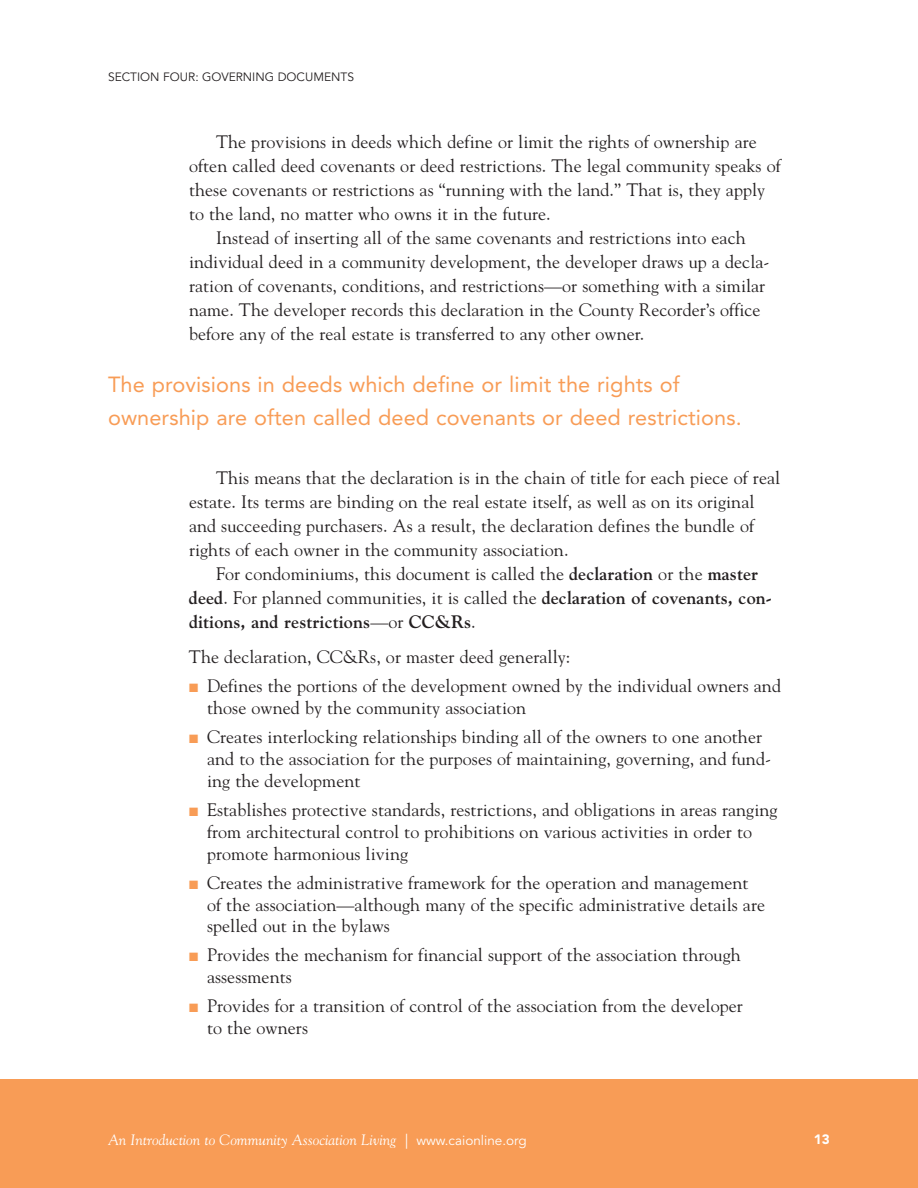
<style>
.page{position:relative;width:918px;height:1188px;background:#fff}
.page>*{position:absolute;margin:0;border:0;box-sizing:border-box;transform-origin:0 0}
.t1{font:21.75px/33px "Avenir";letter-spacing:.005em;color:#f89c56}
.t2{font:18px/21.8px "Goudy";letter-spacing:.005em;color:#231f20}
.t3{font:italic 15px "Goudy";color:#fff}
.t4{font:900 13.5px "Avenir";color:#fff}
.t5{font:12px "Avenir";color:#231f20}
.s1{font-weight:700}
.s2{color:#f89c56}
.s3{font-family:"Adobe Garamond"}
.s4{font-family:"Avenir";font-style:normal;font-size:13.5px}
</style>
<div class="page">
<div style="left:0;top:1080px;width:918px;height:108px;background:#f89c56"></div>
<p class="t5" style="left:108px;top:72px;width:248px">SECTION FOUR: GOVERNING DOCUMENTS</p>
<p class="t2" style="left:216px;top:131px;width:542px">The provisions in deeds which define or limit the rights of ownership are</p>
<p class="t2" style="left:189px;top:155px;width:593px">often called deed covenants or deed restrictions. The legal community speaks of</p>
<p class="t2" style="left:189px;top:179px;width:578px">these covenants or restrictions as “running with the land.” That is, they apply</p>
<p class="t2" style="left:189px;top:203px;width:363px">to the land, no matter who owns it in the future.</p>
<p class="t2" style="left:216px;top:227px;width:531px">Instead of inserting all of the same covenants and restrictions into each</p>
<p class="t2" style="left:189px;top:251px;width:582px">individual deed in a community development, the developer draws up a decla-</p>
<p class="t2" style="left:189px;top:275px;width:578px">ration of covenants, conditions, and restrictions—or something with a similar</p>
<p class="t2" style="left:189px;top:299px;width:573px">name. The developer records this declaration in the County Recorder’s office</p>
<p class="t2" style="left:189px;top:323px;width:457px">before any of the real estate is transferred to any other owner.</p>
<p class="t1" style="left:108px;top:370px;width:635px">The provisions in deeds which define or limit the rights of ownership are often called deed covenants or deed restrictions.</p>
<p class="t2" style="left:189px;top:466px;width:593px;line-height:24px;text-indent:27px">This means that the declaration is in the chain of title for each piece of real estate. Its terms are binding on the real estate itself, as well as on its original and succeeding purchasers. As a result, the declaration defines the bundle of rights of each owner in the community association.</p>
<p class="t2" style="left:189px;top:562px;width:584px;line-height:24px;text-indent:27px">For condominiums, this document is called the <span class="s1">declaration</span> or the <span class="s1">master deed</span>. For planned communities, it is called the <span class="s1">declaration of covenants, con&shy;ditions, and restrictions</span>—or <span class="s1">CC&amp;Rs</span>.</p>
<p class="t2" style="left:189px;top:646px;width:383px">The declaration, CC&amp;Rs, or master deed generally:</p>
<p class="t2" style="left:207px;top:675px;width:575px;text-indent:-18px"><span class="s2">■</span> Defines the portions of the development owned by the individual owners and those owned by the community association</p>
<p class="t2" style="left:207px;top:726px;width:565px;text-indent:-18px"><span class="s2">■</span> Creates interlocking relationships binding all of the owners to one another and to the association for the purposes of maintaining, governing, and fund&shy;ing the development</p>
<p class="t2" style="left:207px;top:799px;width:572px;text-indent:-18px"><span class="s2">■</span> Establishes protective standards, restrictions, and obligations in areas ranging from architectural control to prohibitions on various activities in order to promote harmonious living</p>
<p class="t2" style="left:207px;top:872px;width:560px;text-indent:-18px"><span class="s2">■</span> Creates the administrative framework for the operation and management of the association—although many of the specific administrative details are spelled out in the bylaws</p>
<p class="t2" style="left:207px;top:944px;width:535px;text-indent:-18px"><span class="s2">■</span> Provides the mechanism for financial support of the association through assessments</p>
<p class="t2" style="left:207px;top:995px;width:537px;text-indent:-18px"><span class="s2">■</span> Provides for a transition of control of the association from the developer to the owners</p>
<p class="t3" style="left:108px;top:1131px;width:420px">An Introduction to Community Association Living <span class="s3">|</span> <span class="s4">www.caionline.org</span></p>
<p class="t4" style="left:814px;top:1134px;width:17px">13</p>
</div>
